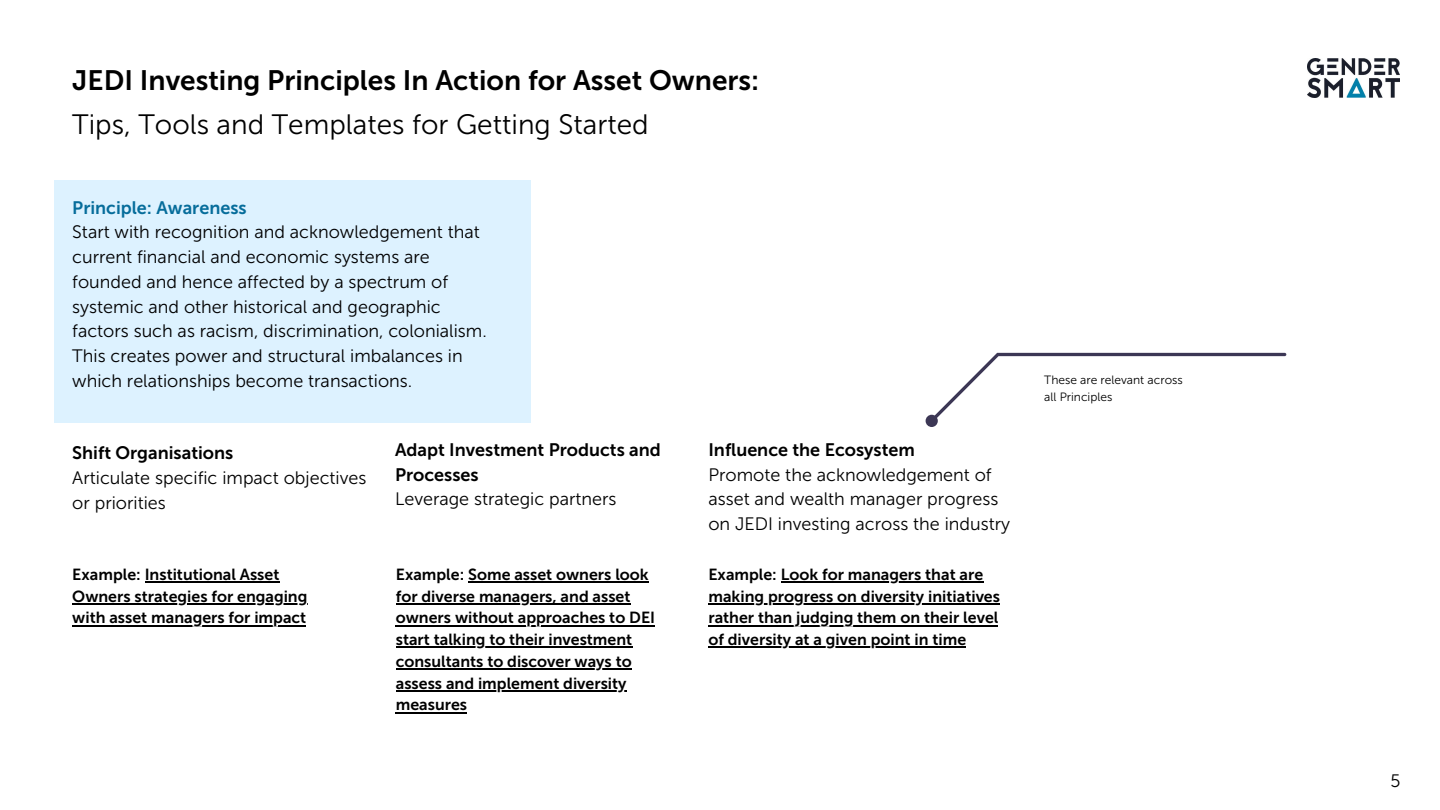
<style>
.page{position:relative;width:1440px;height:810px;background:#fff}
.page>*{position:absolute;margin:0;border:0;box-sizing:border-box;transform-origin:0 0}
.t1{font:28px "Museo Sans 700";color:#000}
.t2{font:28px "Museo Sans 300";color:#000}
.t3{font:18px/24.8px "Museo Sans 300";color:#000}
.t4{font:18px/24.8px "Museo Sans 700";color:#000}
.t5{font:18px "Museo Sans 700";color:#066d9b}
.t6{font:16px/21.8px "Museo Sans 700";color:#000}
.t7{font:12px/16.5px "Museo Sans 300";color:#000}
</style>
<div class="page">
<div style="left:54px;top:180px;width:476px;height:243px;background:#ddf2ff"></div>
<img style="left:1308px;top:59px;width:91px;height:39px">
<svg style="left:930px;top:353px;width:356px;height:66px"></svg>
<div style="left:926px;top:415px;width:12px;height:12px;background:#3c3755;border-radius:50%"></div>
<hr style="left:145px;top:581px;width:134px;height:2px;background:#000">
<hr style="left:72px;top:603px;width:235px;height:2px;background:#000">
<hr style="left:72px;top:625px;width:234px;height:1px;background:#000">
<hr style="left:468px;top:581px;width:181px;height:2px;background:#000">
<hr style="left:396px;top:603px;width:157px;height:2px;background:#000">
<hr style="left:553px;top:603px;width:48px;height:2px;background:#000">
<hr style="left:601px;top:603px;width:30px;height:2px;background:#000">
<hr style="left:396px;top:625px;width:259px;height:1px;background:#000">
<hr style="left:396px;top:647px;width:236px;height:1px;background:#000">
<hr style="left:396px;top:668px;width:236px;height:2px;background:#000">
<hr style="left:396px;top:690px;width:231px;height:2px;background:#000">
<hr style="left:396px;top:712px;width:71px;height:1px;background:#000">
<hr style="left:781px;top:581px;width:202px;height:2px;background:#000">
<hr style="left:708px;top:603px;width:292px;height:2px;background:#000">
<hr style="left:708px;top:625px;width:290px;height:1px;background:#000">
<hr style="left:708px;top:647px;width:258px;height:1px;background:#000">
<h1 class="t1" style="left:72px;top:64px;width:688px">JEDI Investing Principles In Action for Asset Owners:</h1>
<h1 class="t2" style="left:72px;top:108px;width:578px">Tips, Tools and Templates for Getting Started</h1>
<p class="t5" style="left:72px;top:197px;width:176px">Principle: Awareness</p>
<p class="t3" style="left:72px;top:220px;width:416px">Start with recognition and acknowledgement that current financial and economic systems are founded and hence affected by a spectrum of systemic and other historical and geographic factors such as racism, discrimination, colonialism.<br>This creates power and structural imbalances in which relationships become transactions.</p>
<p class="t4" style="left:72px;top:441px;width:163px">Shift Organisations</p>
<p class="t3" style="left:72px;top:465px;width:296px">Articulate specific impact objectives or priorities</p>
<p class="t6" style="left:72px;top:563px;width:237px">Example: Institutional Asset<br>Owners strategies for engaging with asset managers for impact</p>
<p class="t4" style="left:395px;top:437px;width:267px">Adapt Investment Products and<br>Processes</p>
<p class="t3" style="left:395px;top:487px;width:223px">Leverage strategic partners</p>
<p class="t6" style="left:396px;top:563px;width:261px">Example: Some asset owners look for diverse managers, and asset owners without approaches to DEI start talking to their investment consultants to discover ways to assess and implement diversity measures</p>
<p class="t4" style="left:708px;top:437px;width:208px">Influence the Ecosystem</p>
<p class="t3" style="left:708px;top:462px;width:303px">Promote the acknowledgement of asset and wealth manager progress on JEDI investing across the industry</p>
<p class="t6" style="left:708px;top:563px;width:293px">Example: Look for managers that are making progress on diversity initiatives rather than judging them on their level of diversity at a given point in time</p>
<p class="t7" style="left:1044px;top:372px;width:140px">These are relevant across all Principles</p>
<p class="t3" style="left:1390px;top:769px;width:12px">5</p>
</div>
